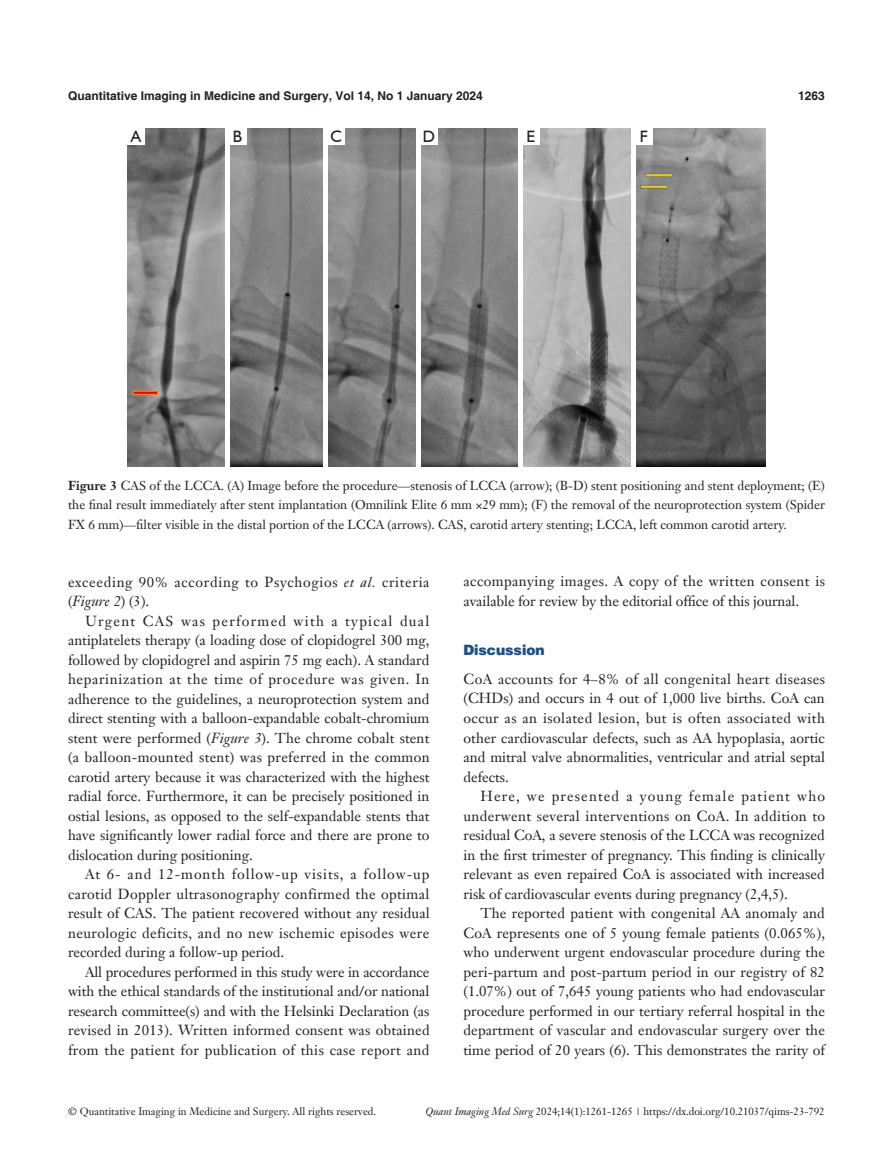
<style>
.page{position:relative;width:893px;height:1170px;background:#fff}
.page>*{position:absolute;margin:0;border:0;box-sizing:border-box;transform-origin:0 0}
.t1{font:16.5px "Humanist 521 BT";color:#231f20}
.t2{font:14.25px/19.5px "Janson Text LT";color:#231f20;text-align:justify}
.t3{font:14.25px/19.5px "Janson Text LT";letter-spacing:.045em;color:#231f20}
.t4{font:900 14.25px "Helvetica";color:#1c5085}
.t5{font:12.75px/19.5px "Janson Text LT";color:#231f20;text-align:justify}
.t6{font:700 12px "Helvetica";color:#231f20}
.t7{font:10.5px "Janson Text LT";color:#231f20}
.s1{font-weight:700}
.s2{font-style:italic}
</style>
<div class="page">
<img style="left:128px;top:128px;width:638px;height:338px">
<hr style="left:225px;top:128px;width:4px;height:338px;background:#fff">
<hr style="left:324px;top:128px;width:4px;height:338px;background:#fff">
<div style="left:416px;top:128px;width:5px;height:338px;background:#fff"></div>
<hr style="left:519px;top:128px;width:4px;height:338px;background:#fff">
<hr style="left:632px;top:128px;width:4px;height:338px;background:#fff">
<div style="left:127px;top:128px;width:17px;height:17px;background:#fff"></div>
<div style="left:229px;top:128px;width:17px;height:17px;background:#fff"></div>
<div style="left:328px;top:128px;width:17px;height:17px;background:#fff"></div>
<div style="left:420px;top:128px;width:17px;height:17px;background:#fff"></div>
<div style="left:523px;top:128px;width:17px;height:17px;background:#fff"></div>
<div style="left:636px;top:128px;width:17px;height:17px;background:#fff"></div>
<p class="t6" style="left:68px;top:88px;width:416px">Quantitative Imaging in Medicine and Surgery, Vol 14, No 1 January 2024</p>
<p class="t6" style="left:798px;top:88px;width:28px">1263</p>
<p class="t1" style="left:131px;top:126px;width:12px">A</p>
<p class="t1" style="left:233px;top:126px;width:11px">B</p>
<p class="t1" style="left:330px;top:126px;width:13px">C</p>
<p class="t1" style="left:423px;top:126px;width:14px">D</p>
<p class="t1" style="left:527px;top:126px;width:10px">E</p>
<p class="t1" style="left:640px;top:126px;width:10px">F</p>
<p class="t5" style="left:68px;top:475px;width:758px"><span class="s1">Figure 3</span> CAS of the LCCA. (A) Image before the procedure—stenosis of LCCA (arrow); (B-D) stent positioning and stent deployment; (E) the final result immediately after stent implantation (Omnilink Elite 6 mm ×29 mm); (F) the removal of the neuroprotection system (Spider FX 6 mm)—filter visible in the distal portion of the LCCA (arrows). CAS, carotid artery stenting; LCCA, left common carotid artery.</p>
<p class="t3" style="left:68px;top:571px;width:363px">exceeding 90% according to Psychogios <span class="s2">et al.</span> criteria (<span class="s2">Figure 2</span>) (3).</p>
<p class="t2" style="left:68px;top:610px;width:363px;text-indent:17px">Urgent CAS was performed with a typical dual antiplatelets therapy (a loading dose of clopidogrel 300 mg, followed by clopidogrel and aspirin 75 mg each). A standard heparinization at the time of procedure was given. In adherence to the guidelines, a neuroprotection system and direct stenting with a balloon-expandable cobalt-chromium stent were performed (<span class="s2">Figure 3</span>). The chrome cobalt stent (a balloon-mounted stent) was preferred in the common carotid artery because it was characterized with the highest radial force. Furthermore, it can be precisely positioned in ostial lesions, as opposed to the self-expandable stents that have significantly lower radial force and there are prone to dislocation during positioning.</p>
<p class="t2" style="left:68px;top:864px;width:363px;text-indent:17px">At 6- and 12-month follow-up visits, a follow-up carotid Doppler ultrasonography confirmed the optimal result of CAS. The patient recovered without any residual neurologic deficits, and no new ischemic episodes were recorded during a follow-up period.</p>
<p class="t2" style="left:68px;top:961px;width:363px;text-indent:17px">All procedures performed in this study were in accordance with the ethical standards of the institutional and/or national research committee(s) and with the Helsinki Declaration (as revised in 2013). Written informed consent was obtained from the patient for publication of this case report and</p>
<p class="t2" style="left:463px;top:571px;width:363px">accompanying images. A copy of the written consent is available for review by the editorial office of this journal.</p>
<p class="t4" style="left:463px;top:640px;width:83px">Discussion</p>
<p class="t2" style="left:463px;top:669px;width:363px">CoA accounts for 4–8% of all congenital heart diseases (CHDs) and occurs in 4 out of 1,000 live births. CoA can occur as an isolated lesion, but is often associated with other cardiovascular defects, such as AA hypoplasia, aortic and mitral valve abnormalities, ventricular and atrial septal defects.</p>
<p class="t2" style="left:463px;top:786px;width:363px;text-indent:17px">Here, we presented a young female patient who underwent several interventions on CoA. In addition to residual CoA, a severe stenosis of the LCCA was recognized in the first trimester of pregnancy. This finding is clinically relevant as even repaired CoA is associated with increased risk of cardiovascular events during pregnancy (2,4,5).</p>
<p class="t2" style="left:463px;top:903px;width:363px;text-indent:17px">The reported patient with congenital AA anomaly and CoA represents one of 5 young female patients (0.065%), who underwent urgent endovascular procedure during the peri-partum and post-partum period in our registry of 82 (1.07%) out of 7,645 young patients who had endovascular procedure performed in our tertiary referral hospital in the department of vascular and endovascular surgery over the time period of 20 years (6). This demonstrates the rarity of</p>
<p class="t7" style="left:68px;top:1104px;width:310px">© Quantitative Imaging in Medicine and Surgery. All rights reserved.</p>
<p class="t7" style="left:425px;top:1104px;width:401px"><span class="s2">Quant Imaging Med Surg</span> 2024;14(1):1261-1265 | https://dx.doi.org/10.21037/qims-23-792</p>
</div>
